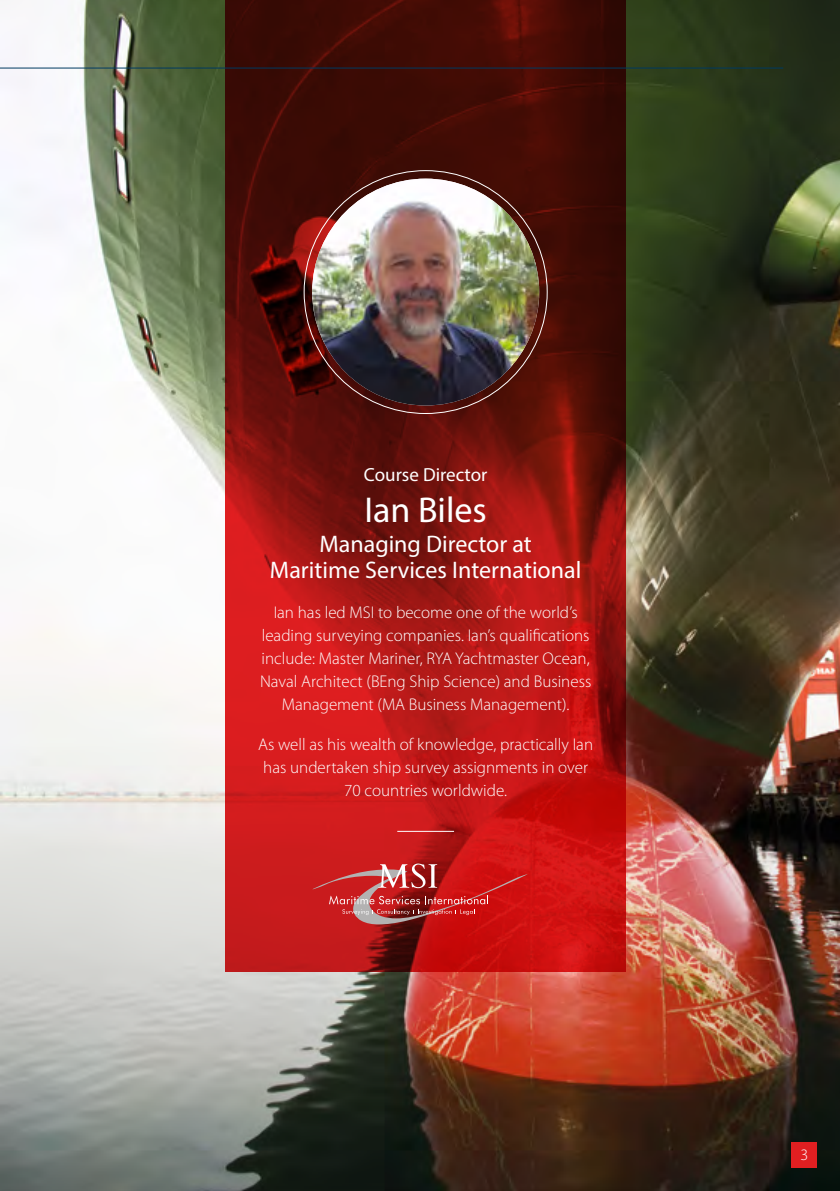
<style>
.page{position:relative;width:840px;height:1191px;background:#fff}
.page>*{position:absolute;margin:0;border:0;box-sizing:border-box;transform-origin:0 0}
.t1{font:36px "Myriad Pro";color:#fff}
.t2{font:24px/26px "Myriad Pro";color:#fff;text-align:center}
.t3{font:19px "Myriad Pro";color:#fff}
.t4{font:300 17px/23px "Myriad Pro";color:#fff;text-align:center}
.t5{font:300 16px "Myriad Pro";color:#fff}
</style>
<div class="page">
<img style="left:0;top:0;width:839px;height:1191px">
<svg style="left:225px;top:0;width:400px;height:971px;background:#87120f"></svg>
<img style="left:312px;top:179px;width:227px;height:226px;border-radius:113px">
<hr style="left:397px;top:831px;width:57px;height:1px;background:#fff">
<svg style="left:312px;top:863px;width:215px;height:61px;background:#c33132"></svg>
<div style="left:791px;top:1142px;width:25px;height:26px;background:#e11f21"></div>
<hr style="left:0;top:68px;width:782px;height:1px;background:#003a60">
<p class="t3" style="left:364px;top:463px;width:125px">Course Director</p>
<h1 class="t1" style="left:364px;top:488px;width:124px">Ian Biles</h1>
<h2 class="t2" style="left:270px;top:530px;width:313px">Managing Director at<br>Maritime Services International</h2>
<p class="t4" style="left:260px;top:600px;width:332px">Ian has led MSI to become one of the world’s leading surveying companies. Ian’s qualifications include: Master Mariner, RYA Yachtmaster Ocean, Naval Architect (BEng Ship Science) and Business Management (MA Business Management).</p>
<p class="t4" style="left:258px;top:732px;width:336px">As well as his wealth of knowledge, practically Ian has undertaken ship survey assignments in over<br>70 countries worldwide.</p>
<p class="t5" style="left:800px;top:1145px;width:9px">3</p>
</div>
